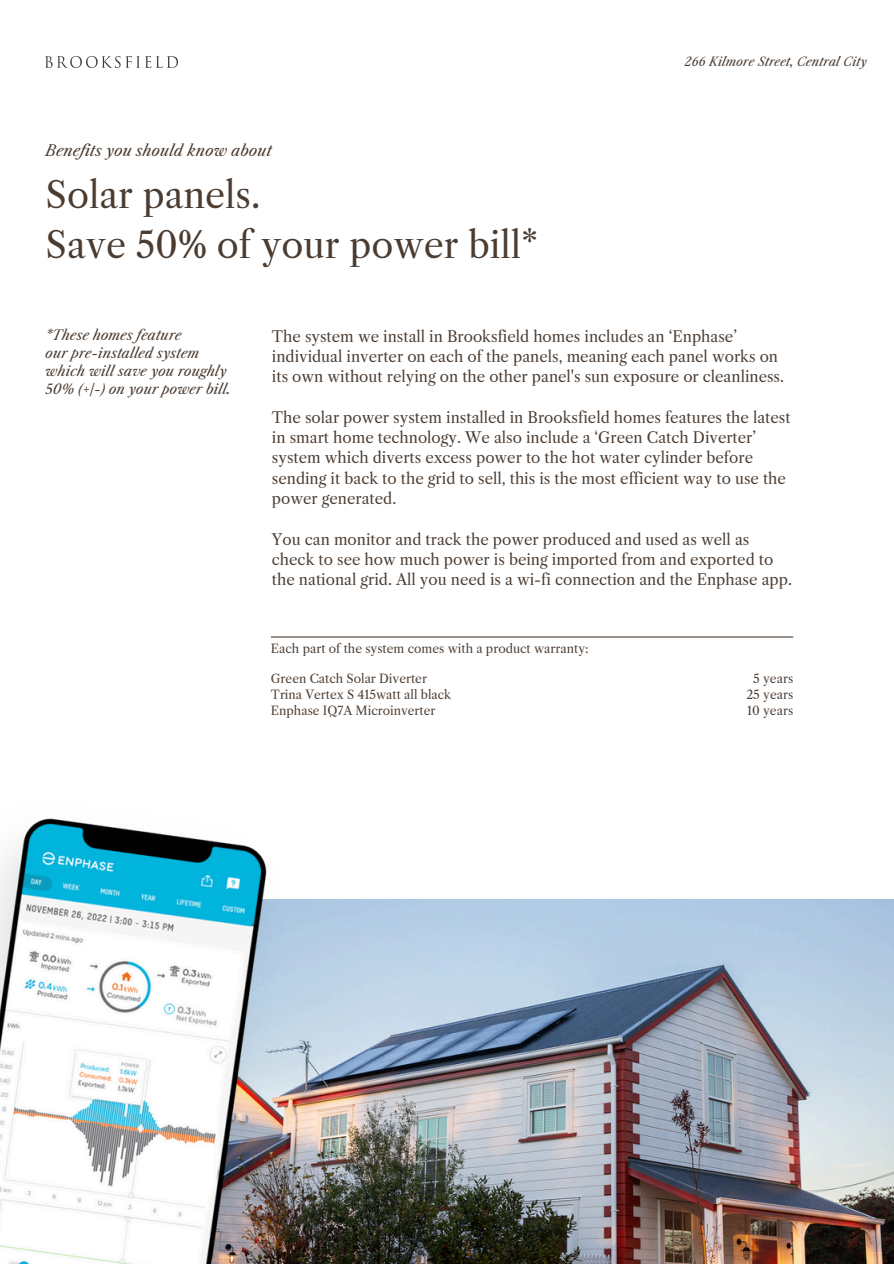
<style>
.page{position:relative;width:894px;height:1264px;background:#fff}
.page>*{position:absolute;margin:0;border:0;box-sizing:border-box;transform-origin:0 0}
.t1{font:35.7px/49.5px "Libre Caslon Text";color:#4b3c31}
.t2{font:15px/20.2px "Libre Caslon Text";color:#4b3c31}
.t3{font:italic 15px "Libre Caslon Text";color:#4b3c31}
.t4{font:italic 13.5px/18px "Libre Caslon Text";color:#4b3c31}
.t5{font:12px "Libre Caslon Text";color:#4b3c31}
.t6{font:italic 12px "Libre Caslon Text";color:#4b3c31}
</style>
<div class="page">
<img style="left:46px;top:56px;width:131px;height:11px">
<hr style="left:271px;top:636px;width:522px;height:1px;background:#4b3c31">
<img style="left:468px;top:899px;width:425px;height:364px">
<img style="left:0;top:818px;width:468px;height:445px">
<h2 class="t3" style="left:46px;top:141px;width:228px">Benefits you should know about</h2>
<p class="t1" style="left:46px;top:171px;width:494px">Solar panels.<br>Save 50% of your power bill*</p>
<p class="t6" style="left:684px;top:54px;width:184px">266 Kilmore Street, Central City</p>
<p class="t4" style="left:46px;top:326px;width:187px">*These homes feature<br>our pre-installed system which will save you roughly<br>50% (+/-) on your power bill.</p>
<p class="t2" style="left:272px;top:326px;width:513px">The system we install in Brooksfield homes includes an ‘Enphase’ individual inverter on each of the panels, meaning each panel works on its own without relying on the other panel's sun exposure or cleanliness.</p>
<p class="t2" style="left:272px;top:407px;width:520px">The solar power system installed in Brooksfield homes features the latest in smart home technology. We also include a ‘Green Catch Diverter’ system which diverts excess power to the hot water cylinder before sending it back to the grid to sell, this is the most efficient way to use the power generated.</p>
<p class="t2" style="left:272px;top:529px;width:521px">You can monitor and track the power produced and used as well as check to see how much power is being imported from and exported to the national grid. All you need is a wi-fi connection and the Enphase app.</p>
<h1 class="t5" style="left:271px;top:641px;width:319px">Each part of the system comes with a product warranty:</h1>
<h2 class="t5" style="left:271px;top:671px;width:157px">Green Catch Solar Diverter</h2>
<h2 class="t5" style="left:271px;top:687px;width:182px">Trina Vertex S 415watt all black</h2>
<h2 class="t5" style="left:271px;top:703px;width:166px">Enphase IQ7A Microinverter</h2>
<h2 class="t5" style="left:753px;top:671px;width:41px">5 years</h2>
<p class="t5" style="left:746px;top:687px;width:48px">25 years</p>
<p class="t5" style="left:746px;top:703px;width:48px">10 years</p>
</div>
